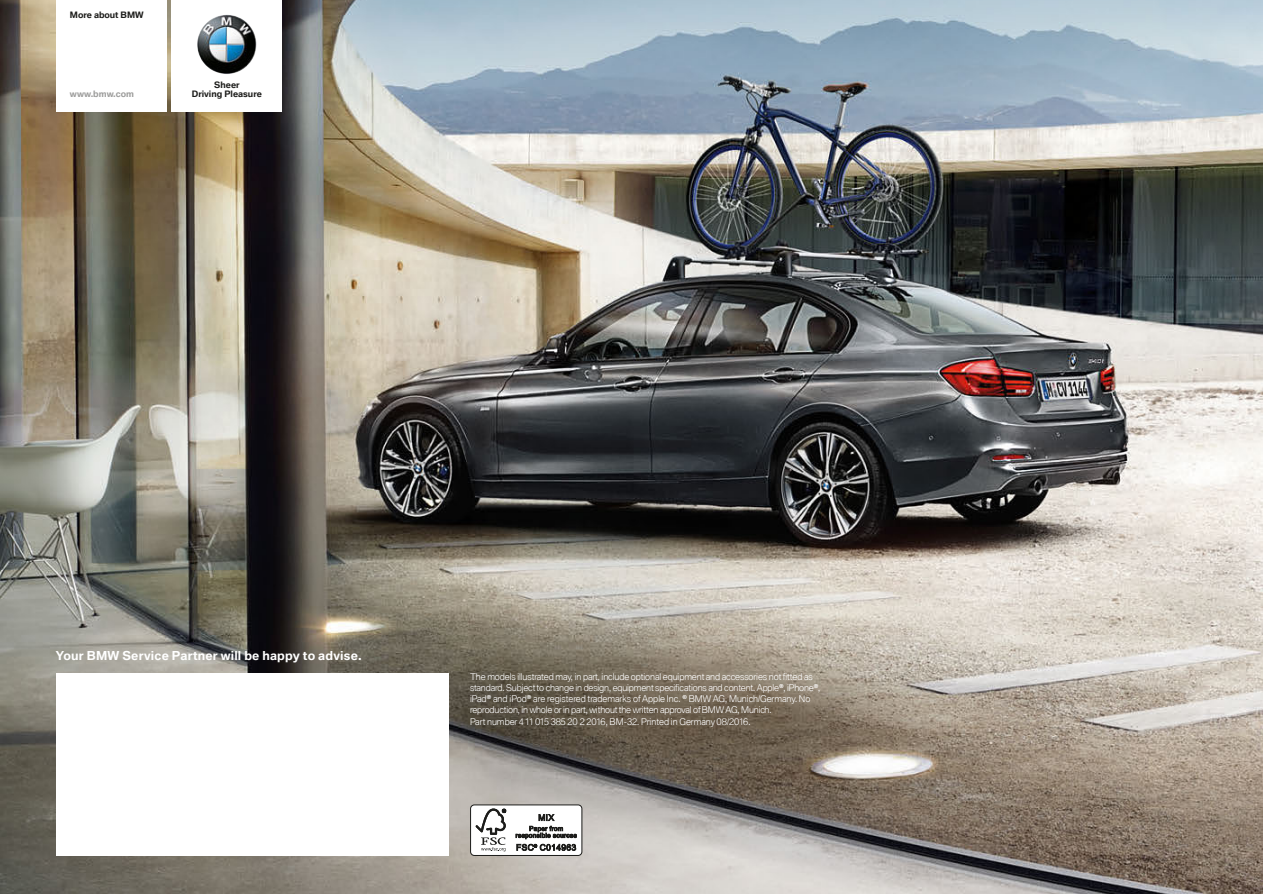
<style>
.page{position:relative;width:1263px;height:894px;background:#fff}
.page>*{position:absolute;margin:0;border:0;box-sizing:border-box;transform-origin:0 0}
.t1{font:700 12px "BMW Type Global Pro";letter-spacing:.02em;color:#fff}
.t2{font:300 9px/11.2px "BMW Type Global Pro";letter-spacing:-.015em;color:#fff}
.t3{font:700 8.55px/9.4px "BMW Type Global Pro";color:#1c1c1a;text-align:center}
.t4{font:700 8.55px "BMW Type Global Pro";color:#9d9d9c}
</style>
<div class="page">
<img style="left:0;top:1px;width:1263px;height:893px">
<div style="left:57px;top:673px;width:392px;height:182px;background:#fff"></div>
<div style="left:57px;top:1px;width:110px;height:110px;background:#fff"></div>
<div style="left:172px;top:1px;width:110px;height:110px;background:#fff"></div>
<img style="left:197px;top:15px;width:60px;height:59px">
<div style="left:471px;top:805px;width:111px;height:50px;background:#fff;border-radius:4px"></div>
<div style="left:470px;top:804px;width:112px;height:51px;border:1px solid #1c1c1a;border-radius:4px"></div>
<svg style="left:476px;top:808px;width:30px;height:43px"></svg>
<svg style="left:516px;top:814px;width:61px;height:36px"></svg>
<p class="t3" style="left:70px;top:11px;width:75px">More about BMW</p>
<p class="t4" style="left:70px;top:89px;width:66px">www.bmw.com</p>
<p class="t3" style="left:192px;top:80px;width:72px">Sheer<br>Driving Pleasure</p>
<h1 class="t1" style="left:56px;top:649px;width:307px">Your BMW Service Partner will be happy to advise.</h1>
<p class="t2" style="left:470px;top:671px;width:352px">The models illustrated may, in part, include optional equipment and accessories not fitted as standard. Subject to change in design, equipment specifications and content. Apple<sup>®</sup>, iPhone<sup>®</sup>, iPad<sup>®</sup> and iPod<sup>®</sup> are registered trademarks of Apple Inc. <sup>©</sup> BMW AG, Munich/Germany. No reproduction, in whole or in part, without the written approval of BMW AG, Munich.<br>Part number 4 11 015 385 20 2 2016, BM-32. Printed in Germany 08/2016.</p>
</div>
